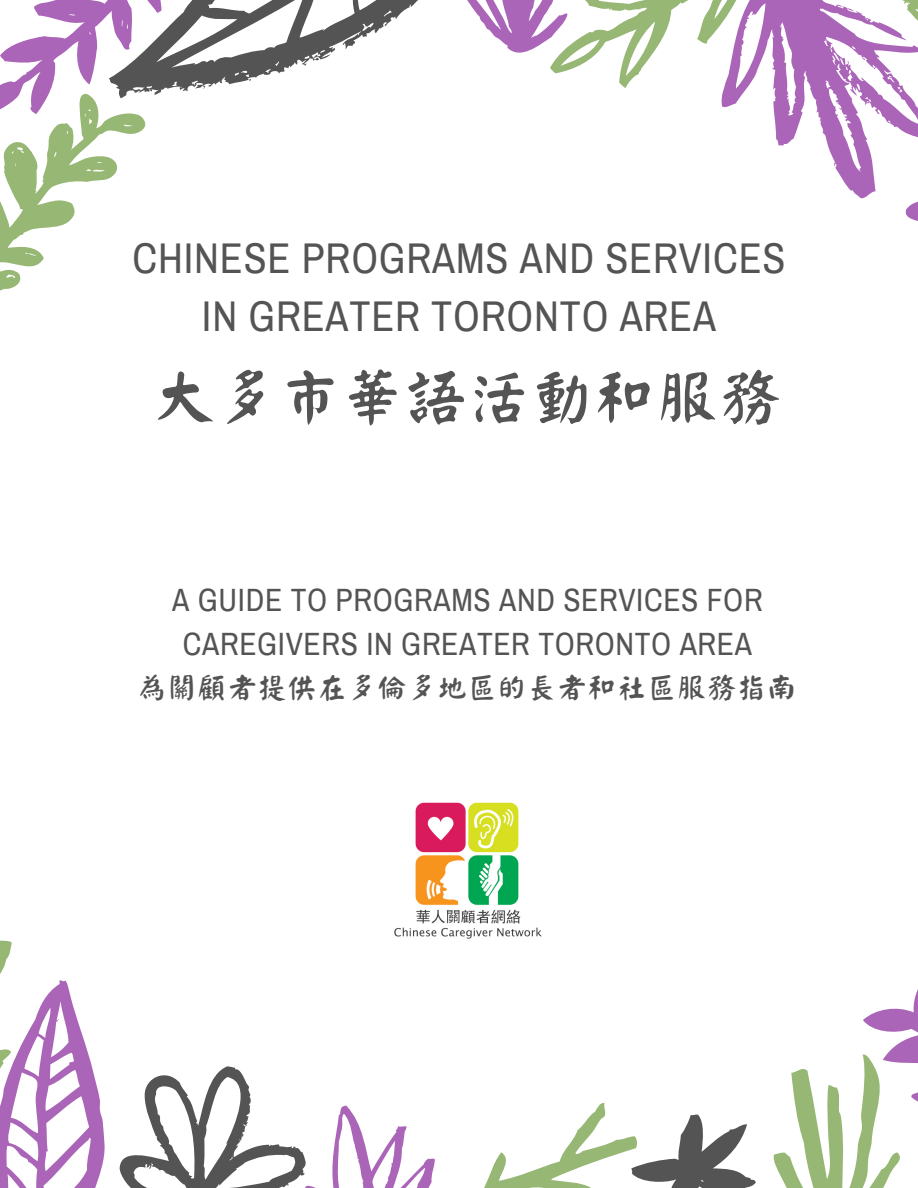
<style>
.page{position:relative;width:918px;height:1188px;background:#fff}
.page>*{position:absolute;margin:0;border:0;box-sizing:border-box;transform-origin:0 0}
.t1{font:63px "Han Wang Yan Kai";color:#545454}
.t2{font:42px/58.5px "Archivo Narrow";letter-spacing:.02em;color:#545454;text-align:center}
.t3{font:31.5px/43.8px "Archivo Narrow";letter-spacing:.02em;color:#545454;text-align:center}
.t4{font:30px "Han Wang Yan Kai";color:#545454}
</style>
<div class="page">
<svg style="left:119px;top:1066px;width:637px;height:122px"></svg>
<svg style="left:0;top:940px;width:105px;height:248px"></svg>
<svg style="left:0;top:0;width:918px;height:291px"></svg>
<svg style="left:773px;top:989px;width:145px;height:199px"></svg>
<img style="left:394px;top:803px;width:148px;height:136px">
<h2 class="t2" style="left:132px;top:230px;width:655px">CHINESE PROGRAMS AND SERVICES<br>IN GREATER TORONTO AREA</h2>
<h1 class="t1" style="left:152px;top:367px;width:631px">大多市華語活動和服務</h1>
<p class="t3" style="left:172px;top:579px;width:592px">A GUIDE TO PROGRAMS AND SERVICES FOR<br>CAREGIVERS IN GREATER TORONTO AREA</p>
<p class="t4" style="left:137px;top:673px;width:661px">為關顧者提供在多倫多地區的長者和社區服務指南</p>
</div>
